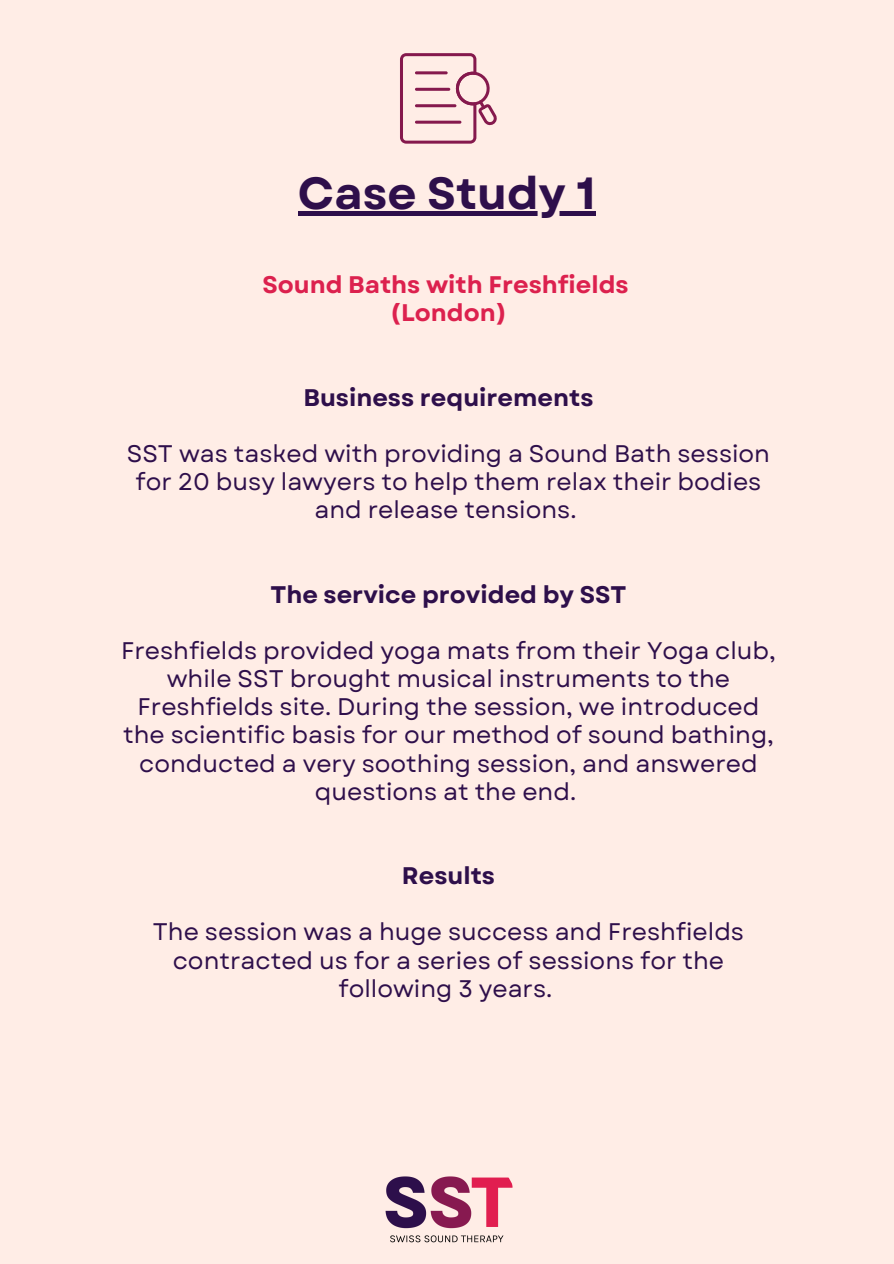
<style>
.page{position:relative;width:894px;height:1264px;background:#fff}
.page>*{position:absolute;margin:0;border:0;box-sizing:border-box;transform-origin:0 0}
.t1{font:700 45px "Garet";color:#2e0f4b}
.t2{font:24px/28.2px "Garet";color:#2e0f4b;text-align:center}
.t3{font:700 24px "Garet";color:#2e0f4b}
.t4{font:700 24px/28.2px "Garet";color:#dc214e;text-align:center}
</style>
<div class="page">
<div style="left:0;top:0;width:893px;height:1263px;background:#ffede6"></div>
<hr style="left:298px;top:211px;width:297px;height:4px;background:#2e0f4b">
<svg style="left:400px;top:53px;width:96px;height:90px"></svg>
<img style="left:385px;top:1176px;width:128px;height:67px">
<p class="t1" style="left:298px;top:161px;width:299px">Case Study 1</p>
<h1 class="t4" style="left:262px;top:271px;width:367px">Sound Baths with Freshfields (London)</h1>
<h2 class="t3" style="left:303px;top:380px;width:291px">Business requirements</h2>
<h2 class="t2" style="left:127px;top:439px;width:644px">SST was tasked with providing a Sound Bath session for 20 busy lawyers to help them relax their bodies and release tensions.</h2>
<p class="t3" style="left:270px;top:577px;width:357px">The service provided by SST</p>
<h2 class="t2" style="left:121px;top:636px;width:656px">Freshfields provided yoga mats from their Yoga club, while SST brought musical instruments to the Freshfields site. During the session, we introduced the scientific basis for our method of sound bathing, conducted a very soothing session, and answered questions at the end.</h2>
<p class="t3" style="left:402px;top:858px;width:95px">Results</p>
<h2 class="t2" style="left:153px;top:918px;width:592px">The session was a huge success and Freshfields contracted us for a series of sessions for the following 3 years.</h2>
</div>
